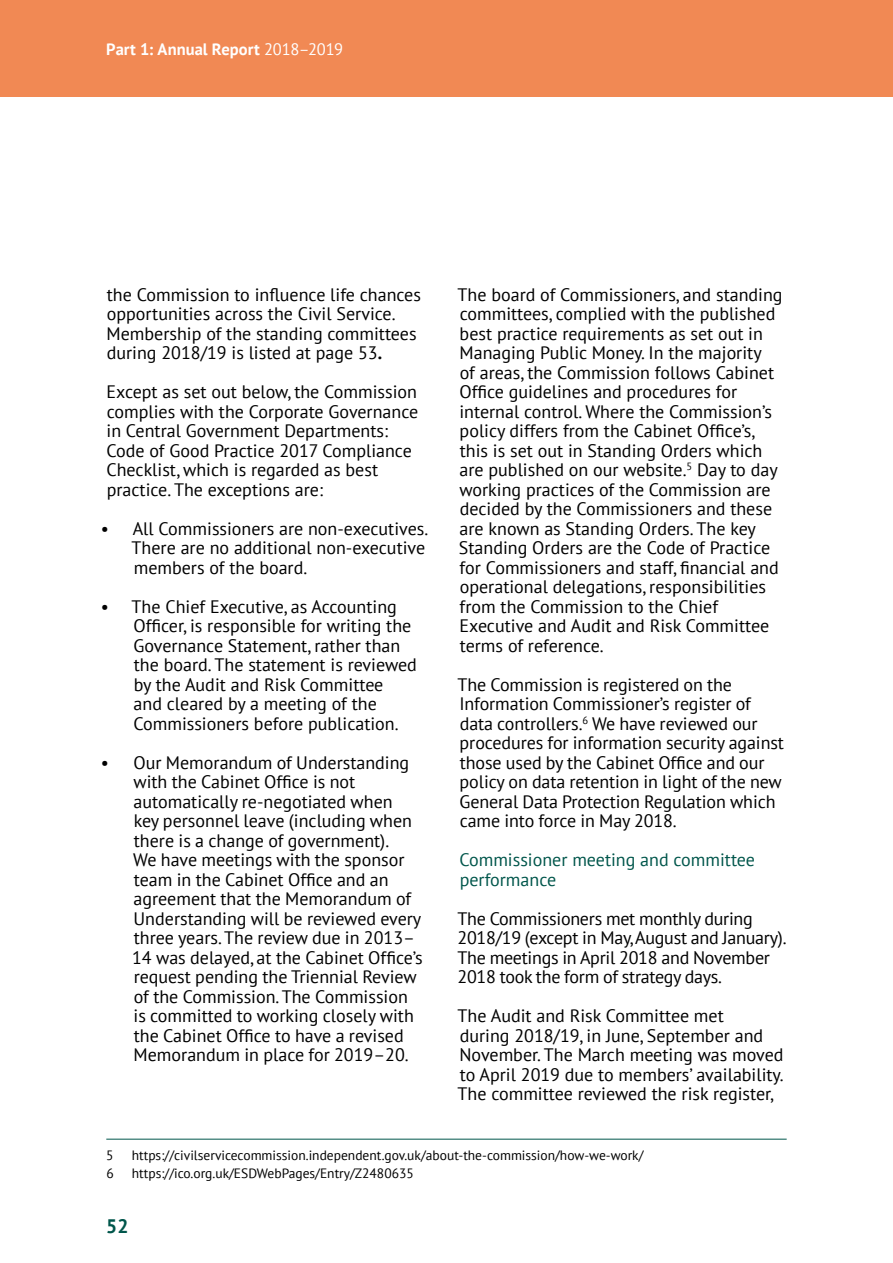
<style>
.page{position:relative;width:893px;height:1263px;background:#fff}
.page>*{position:absolute;margin:0;border:0;box-sizing:border-box;transform-origin:0 0}
.t1{font:700 19.5px "PT Sans";color:#00564b}
.Body_text_12_13{font:18px/19.5px "PT Sans";color:#000}
.H5_-_Sub_Sub{font:18px/19.5px "PT Sans";color:#00564b}
.t2{font:700 16.5px "PT Sans";color:#fff}
.Footnotes{font:13.5px "PT Sans";color:#000}
.s1{font-weight:400}
.s2{font-weight:700}
</style>
<div class="page">
<div style="left:0;top:0;width:893px;height:97px;background:#f18954"></div>
<hr style="left:106px;top:1139px;width:681px;height:1px;background:#00564b">
<p class="t2" style="left:106px;top:38px;width:238px">Part 1: Annual Report <span class="s1">2018–2019</span></p>
<p class="Body_text_12_13" style="left:107px;top:284px;width:316px">the Commission to influence life chances opportunities across the Civil Service.<br>Membership of the standing committees during 2018/19 is listed at page 53<span class="s2">.</span></p>
<p class="Body_text_12_13" style="left:106px;top:382px;width:313px">Except as set out below, the Commission complies with the Corporate Governance in Central Government Departments:<br>Code of Good Practice 2017 Compliance Checklist, which is regarded as best practice. The exceptions are:</p>
<p class="Body_text_12_13" style="left:132px;top:518px;width:298px;text-indent:-31px">• All Commissioners are non-executives.<br>There are no additional non-executive members of the board.</p>
<p class="Body_text_12_13" style="left:133px;top:596px;width:285px;text-indent:-32px">• The Chief Executive, as Accounting Officer, is responsible for writing the Governance Statement, rather than the board. The statement is reviewed by the Audit and Risk Committee<br>and cleared by a meeting of the Commissioners before publication.</p>
<p class="Body_text_12_13" style="left:132px;top:752px;width:292px;text-indent:-31px">• Our Memorandum of Understanding with the Cabinet Office is not automatically re-negotiated when<br>key personnel leave (including when there is a change of government).<br>We have meetings with the sponsor team in the Cabinet Office and an agreement that the Memorandum of Understanding will be reviewed every three years. The review due in 2013– 14 was delayed, at the Cabinet Office’s request pending the Triennial Review of the Commission. The Commission is committed to working closely with the Cabinet Office to have a revised Memorandum in place for 2019–20.</p>
<p class="Body_text_12_13" style="left:458px;top:284px;width:326px">The board of Commissioners, and standing committees, complied with the published best practice requirements as set out in Managing Public Money. In the majority<br>of areas, the Commission follows Cabinet Office guidelines and procedures for internal control. Where the Commission’s policy differs from the Cabinet Office’s, this is set out in Standing Orders which are published on our website.<sup>5</sup> Day to day working practices of the Commission are decided by the Commissioners and these are known as Standing Orders. The key Standing Orders are the Code of Practice for Commissioners and staff, financial and operational delegations, responsibilities from the Commission to the Chief Executive and Audit and Risk Committee terms of reference.</p>
<p class="Body_text_12_13" style="left:458px;top:674px;width:328px">The Commission is registered on the Information Commissioner’s register of data controllers.<sup>6</sup> We have reviewed our procedures for information security against those used by the Cabinet Office and our policy on data retention in light of the new General Data Protection Regulation which came into force in May 2018.</p>
<h5 class="H5_-_Sub_Sub" style="left:459px;top:850px;width:297px">Commissioner meeting and committee performance</h5>
<p class="Body_text_12_13" style="left:457px;top:908px;width:330px">The Commissioners met monthly during 2018/19 (except in May, August and January).<br>The meetings in April 2018 and November 2018 took the form of strategy days.</p>
<p class="Body_text_12_13" style="left:458px;top:1006px;width:327px">The Audit and Risk Committee met<br>during 2018/19, in June, September and November. The March meeting was moved to April 2019 due to members’ availability.<br>The committee reviewed the risk register,</p>
<p class="Footnotes" style="left:106px;top:1146px;width:9px">5</p>
<p class="Footnotes" style="left:132px;top:1146px;width:513px">https://civilservicecommission.independent.gov.uk/about-the-commission/how-we-work/</p>
<p class="Footnotes" style="left:106px;top:1164px;width:9px">6</p>
<p class="Footnotes" style="left:132px;top:1164px;width:283px">https://ico.org.uk/ESDWebPages/Entry/Z2480635</p>
<p class="t1" style="left:106px;top:1213px;width:24px">52</p>
</div>
